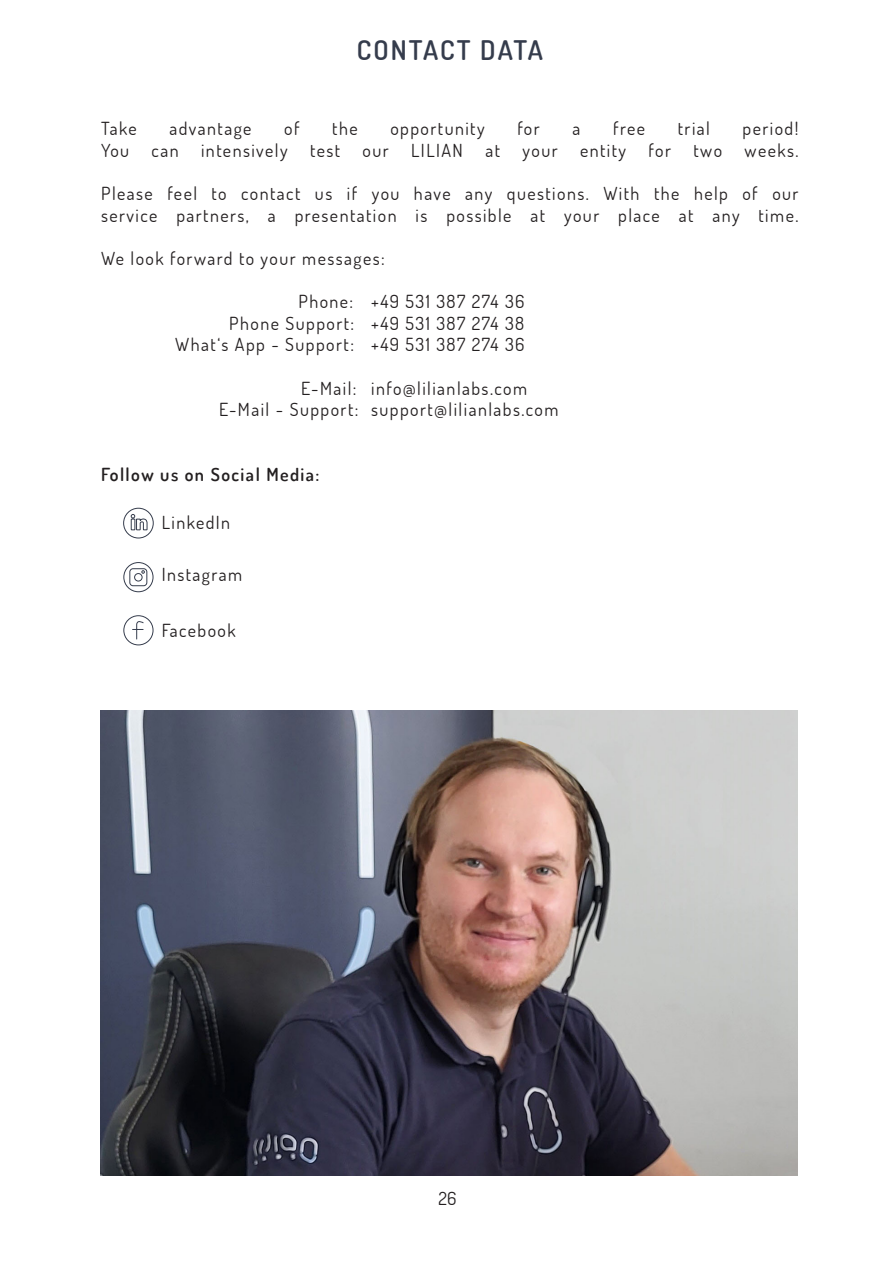
<style>
.page{position:relative;width:893px;height:1263px;background:#fff}
.page>*{position:absolute;margin:0;border:0;box-sizing:border-box;transform-origin:0 0}
.t1{font:600 27px "Dosis";letter-spacing:.075em;color:#353c4c}
.t2{font:18px/21.6px "Dosis";letter-spacing:.08em;color:#231f20;text-align:right}
.t3{font:600 18px "Dosis";letter-spacing:.08em;color:#231f20}
</style>
<div class="page">
<img style="left:100px;top:710px;width:697px;height:466px">
<svg style="left:123px;top:615px;width:31px;height:31px"></svg>
<svg style="left:123px;top:562px;width:31px;height:30px"></svg>
<svg style="left:123px;top:507px;width:31px;height:32px"></svg>
<h1 class="t1" style="left:357px;top:33px;width:188px">CONTACT DATA</h1>
<p class="t2" style="left:101px;top:118px;width:37px">Take</p>
<p class="t2" style="left:169px;top:118px;width:84px">advantage</p>
<p class="t2" style="left:284px;top:118px;width:17px">of</p>
<p class="t2" style="left:332px;top:118px;width:27px">the</p>
<p class="t2" style="left:390px;top:118px;width:96px">opportunity</p>
<p class="t2" style="left:517px;top:118px;width:24px">for</p>
<p class="t2" style="left:572px;top:118px;width:9px">a</p>
<p class="t2" style="left:613px;top:118px;width:33px">free</p>
<p class="t2" style="left:678px;top:118px;width:34px">trial</p>
<p class="t2" style="left:101px;top:118px;width:699px">period!<br>You can intensively test our LILIAN at your entity for two weeks.</p>
<p class="t2" style="left:101px;top:182px;width:699px;text-align:left">Please feel to contact us if you have any questions. With the help of our service partners, a presentation is possible at your place at any time.</p>
<p class="t2" style="left:101px;top:247px;width:285px">We look forward to your messages:</p>
<p class="t2" style="left:175px;top:290px;width:351px">Phone: +49 531 387 274 36<br>Phone Support: +49 531 387 274 38<br>What‘s App - Support: +49 531 387 274 36</p>
<p class="t2" style="left:219px;top:377px;width:341px;text-align:left;text-indent:82px">E-Mail: info@lilianlabs.com<br>E-Mail - Support: support@lilianlabs.com</p>
<p class="t3" style="left:101px;top:463px;width:220px">Follow us on Social Media:</p>
<p class="t2" style="left:162px;top:511px;width:70px">LinkedIn</p>
<p class="t2" style="left:162px;top:563px;width:82px">Instagram</p>
<p class="t2" style="left:162px;top:619px;width:75px">Facebook</p>
<p class="t2" style="left:439px;top:1187px;width:19px">26</p>
</div>
